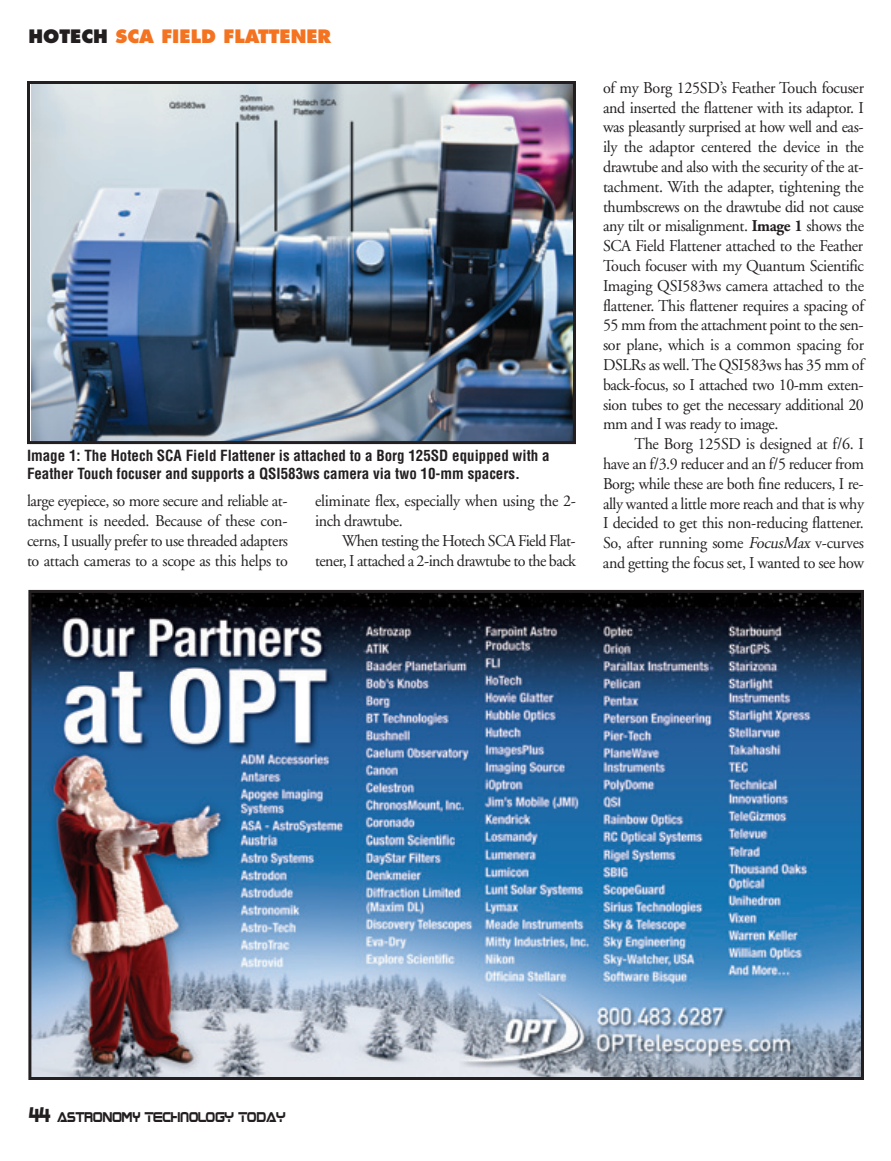
<style>
.page{position:relative;width:891px;height:1161px;background:#fff}
.page>*{position:absolute;margin:0;border:0;box-sizing:border-box;transform-origin:0 0}
.t1{font:800 18px "Futura";color:#f47321}
.t2{font:16.5px/19.8px "Adobe Garamond";letter-spacing:-.025em;color:#231f20;text-align:justify}
.t3{font:700 condensed 15px/18px "Helvetica";color:#231f20}
.t4{font:11.4px "Boom Box";color:#231f20;scale:.9 1}
.s1{color:#231f20}
.s2{font-weight:700}
.s3{font-style:italic}
.s4{font-size:17.1px}
</style>
<div class="page">
<img style="left:31px;top:85px;width:541px;height:355px">
<div style="left:27px;top:81px;width:549px;height:363px;border:3px solid #231f20"></div>
<img style="left:32px;top:594px;width:828px;height:482px">
<div style="left:28px;top:590px;width:836px;height:490px;border:3px solid #231f20"></div>
<p class="t1" style="left:29px;top:28px;width:304px"><span class="s1">HOTECH</span> SCA FIELD FLATTENER</p>
<p class="t3" style="left:27px;top:448px;width:524px">Image 1: The Hotech SCA Field Flattener is attached to a Borg 125SD equipped with a<br>Feather Touch focuser and supports a QSI583ws camera via two 10-mm spacers.</p>
<p class="t2" style="left:27px;top:493px;width:263px">large eyepiece, so more secure and reliable at&shy;tachment is needed. Because of these con&shy;cerns, I usually prefer to use threaded adapters to attach cameras to a scope as this helps to</p>
<p class="t2" style="left:315px;top:493px;width:262px">eliminate flex, especially when using the 2- inch drawtube.</p>
<p class="t2" style="left:315px;top:532px;width:262px;text-align:right">When testing the Hotech SCA Field Flat&shy;tener, I attached a 2-inch drawtube to the back</p>
<p class="t2" style="left:603px;top:79px;width:263px">of my Borg 125SD’s Feather Touch focuser and inserted the flattener with its adaptor. I was pleasantly surprised at how well and eas&shy;ily the adaptor centered the device in the drawtube and also with the security of the at&shy;tachment. With the adapter, tightening the thumbscrews on the drawtube did not cause any tilt or misalignment. <span class="s2">Image 1</span> shows the SCA Field Flattener attached to the Feather Touch focuser with my Quantum Scientific Imaging QSI583ws camera attached to the flattener. This flattener requires a spacing of 55 mm from the attachment point to the sen&shy;sor plane, which is a common spacing for DSLRs as well. The QSI583ws has 35 mm of back-focus, so I attached two 10-mm exten&shy;sion tubes to get the necessary additional 20 mm and I was ready to image.</p>
<p class="t2" style="left:603px;top:436px;width:263px;text-indent:31px">The Borg 125SD is designed at f/6. I have an f/3.9 reducer and an f/5 reducer from Borg; while these are both fine reducers, I re&shy;ally wanted a little more reach and that is why I decided to get this non-reducing flattener.<br>So, after running some <span class="s3">FocusMax</span> v-curves and getting the focus set, I wanted to see how</p>
<p class="t4" style="left:28px;top:1111px;width:287px"><span class="s4">44</span> ASTRONOMY TECHNOLOGY TODAY</p>
</div>
